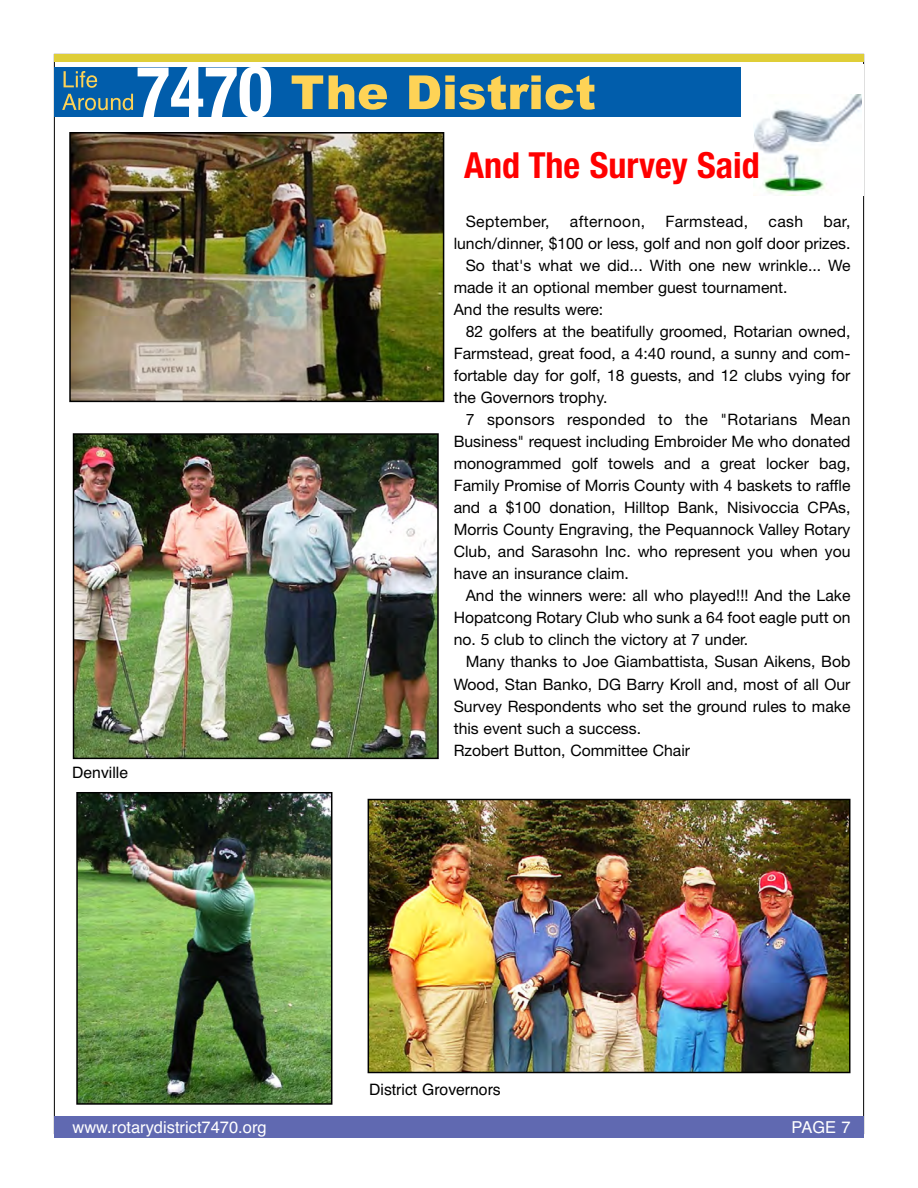
<style>
.page{position:relative;width:918px;height:1188px;background:#fff}
.page>*{position:absolute;margin:0;border:0;box-sizing:border-box;transform-origin:0 0}
.t1{font:700 condensed 36px "Helvetica Neue";color:#f00}
.t2{font:16.5px "Helvetica";color:#fff}
.t3{font:15.75px "Helvetica Neue";color:#000}
.t4{font:15.75px "Helvetica Neue";letter-spacing:.02em;color:#000}
.t5{font:15.75px "Helvetica";color:#000}
</style>
<div class="page">
<div style="left:54px;top:1116px;width:810px;height:21px;background:#6069b1"></div>
<div style="left:54px;top:54px;width:810px;height:8px;background:#dfce38"></div>
<div style="left:54px;top:68px;width:810px;height:49px;background:#015dab"></div>
<svg style="left:292px;top:75px;width:31px;height:34px"></svg>
<svg style="left:329px;top:75px;width:58px;height:35px"></svg>
<svg style="left:409px;top:75px;width:186px;height:35px"></svg>
<svg style="left:62px;top:67px;width:209px;height:50px"></svg>
<img style="left:72px;top:135px;width:369px;height:264px">
<div style="left:69px;top:132px;width:375px;height:270px;border:2px solid #000"></div>
<img style="left:76px;top:436px;width:360px;height:320px">
<div style="left:73px;top:433px;width:366px;height:326px;border:2px solid #000"></div>
<img style="left:371px;top:802px;width:476px;height:268px">
<div style="left:368px;top:799px;width:482px;height:274px;border:2px solid #000"></div>
<img style="left:79px;top:795px;width:250px;height:307px">
<div style="left:76px;top:792px;width:256px;height:313px;border:2px solid #000"></div>
<div style="left:742px;top:64px;width:122px;height:132px;background:#fff"></div>
<img style="left:754px;top:95px;width:108px;height:101px">
<h1 class="t1" style="left:464px;top:143px;width:297px">And The Survey Said</h1>
<p class="t5" style="left:72px;top:763px;width:58px">Denville</p>
<p class="t4" style="left:466px;top:212px;width:85px">September,</p>
<p class="t4" style="left:570px;top:212px;width:77px">afternoon,</p>
<p class="t4" style="left:665px;top:212px;width:84px">Farmstead,</p>
<p class="t3" style="left:769px;top:212px;width:36px">cash</p>
<p class="t3" style="left:823px;top:212px;width:29px">bar,</p>
<p class="t3" style="left:454px;top:234px;width:398px">lunch/dinner, $100 or less, golf and non golf door prizes.</p>
<p class="t3" style="left:466px;top:256px;width:386px">So that's what we did... With one new wrinkle... We</p>
<p class="t3" style="left:454px;top:278px;width:335px">made it an optional member guest tournament.</p>
<p class="t3" style="left:454px;top:300px;width:151px">And the results were:</p>
<p class="t3" style="left:466px;top:322px;width:386px">82 golfers at the beatifully groomed, Rotarian owned,</p>
<p class="t3" style="left:454px;top:344px;width:398px">Farmstead, great food, a 4:40 round, a sunny and com-</p>
<p class="t3" style="left:454px;top:366px;width:398px">fortable day for golf, 18 guests, and 12 clubs vying for</p>
<p class="t3" style="left:454px;top:388px;width:155px">the Governors trophy.</p>
<p class="t4" style="left:466px;top:410px;width:386px">7 sponsors responded to the "Rotarians Mean</p>
<p class="t3" style="left:454px;top:432px;width:398px">Business" request including Embroider Me who donated</p>
<p class="t3" style="left:454px;top:454px;width:398px">monogrammed golf towels and a great locker bag,</p>
<p class="t3" style="left:454px;top:476px;width:398px">Family Promise of Morris County with 4 baskets to raffle</p>
<p class="t3" style="left:454px;top:498px;width:398px">and a $100 donation, Hilltop Bank, Nisivoccia CPAs,</p>
<p class="t3" style="left:454px;top:520px;width:398px">Morris County Engraving, the Pequannock Valley Rotary</p>
<p class="t3" style="left:454px;top:542px;width:398px">Club, and Sarasohn Inc. who represent you when you</p>
<p class="t3" style="left:454px;top:564px;width:177px">have an insurance claim.</p>
<p class="t3" style="left:466px;top:586px;width:386px">And the winners were: all who played!!! And the Lake</p>
<p class="t3" style="left:454px;top:608px;width:398px">Hopatcong Rotary Club who sunk a 64 foot eagle putt on</p>
<p class="t3" style="left:454px;top:630px;width:296px">no. 5 club to clinch the victory at 7 under.</p>
<p class="t3" style="left:466px;top:653px;width:386px">Many thanks to Joe Giambattista, Susan Aikens, Bob</p>
<p class="t3" style="left:454px;top:675px;width:398px">Wood, Stan Banko, DG Barry Kroll and, most of all Our</p>
<p class="t3" style="left:454px;top:697px;width:398px">Survey Respondents who set the ground rules to make</p>
<p class="t3" style="left:454px;top:719px;width:189px">this event such a success.</p>
<p class="t3" style="left:454px;top:741px;width:238px">Rzobert Button, Committee Chair</p>
<p class="t5" style="left:369px;top:1080px;width:133px">District Grovernors</p>
<p class="t2" style="left:72px;top:1118px;width:196px">www.rotarydistrict7470.org</p>
<p class="t2" style="left:792px;top:1118px;width:60px">PAGE 7</p>
</div>
